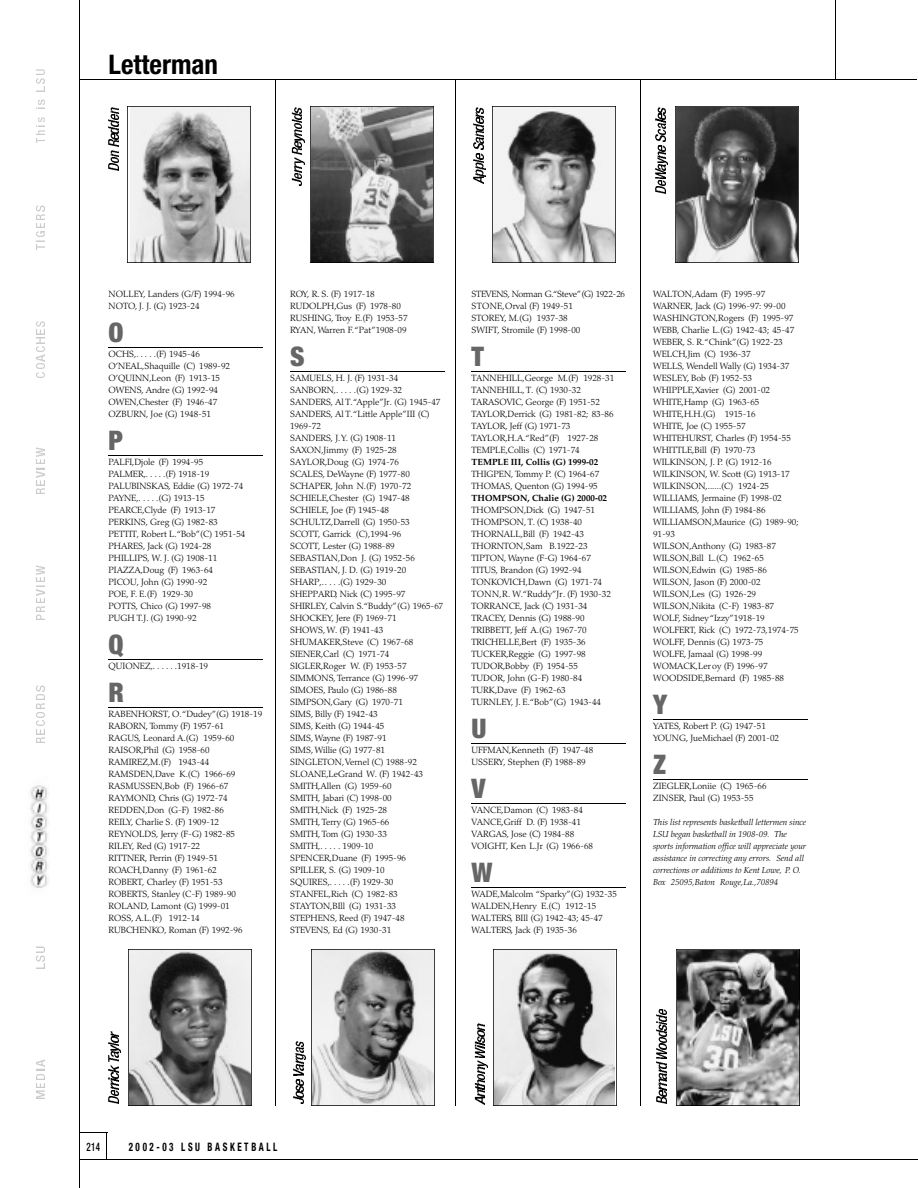
<style>
.page{position:relative;width:918px;height:1188px;background:#fff}
.page>*{position:absolute;margin:0;border:0;box-sizing:border-box;transform-origin:0 0}
.t1{font:900 condensed 27px "Helvetica Neue";color:#666}
.t2{font:700 condensed 27px "Helvetica Neue";color:#000}
.t3{font:700 condensed 11.7px "Helvetica Neue";letter-spacing:.275em;color:#000;scale:.77 1}
.t4{font:500 condensed 11.7px "Helvetica Neue";color:#000;scale:.77 1}
.t5{font:300 9px/12px "Palatino";color:#000}
.t6{font:700 9px "Palatino";color:#000}
.t7{font:italic 300 8.7px/12px "Palatino";color:#000}
</style>
<div class="page">
<img style="left:30px;top:785px;width:18px;height:103px">
<svg style="left:36px;top:1059px;width:9px;height:39px"></svg>
<svg style="left:36px;top:947px;width:9px;height:21px"></svg>
<svg style="left:36px;top:686px;width:9px;height:57px"></svg>
<svg style="left:36px;top:565px;width:9px;height:55px"></svg>
<svg style="left:36px;top:448px;width:9px;height:46px"></svg>
<svg style="left:36px;top:321px;width:9px;height:57px"></svg>
<svg style="left:36px;top:206px;width:9px;height:44px"></svg>
<svg style="left:36px;top:117px;width:9px;height:26px"></svg>
<svg style="left:36px;top:99px;width:9px;height:10px"></svg>
<svg style="left:36px;top:69px;width:9px;height:22px"></svg>
<hr style="left:80px;top:0;width:1px;height:1188px;background:#000">
<hr style="left:80px;top:80px;width:837px;height:1px;background:#000">
<hr style="left:80px;top:1160px;width:837px;height:1px;background:#000">
<svg style="left:80px;top:1132px;width:27px;height:28px"></svg>
<hr style="left:836px;top:0;width:1px;height:80px;background:#000">
<hr style="left:108px;top:347px;width:155px;height:1px;background:#000">
<hr style="left:108px;top:455px;width:155px;height:1px;background:#000">
<hr style="left:108px;top:659px;width:155px;height:1px;background:#000">
<hr style="left:108px;top:707px;width:155px;height:1px;background:#000">
<hr style="left:290px;top:371px;width:154px;height:1px;background:#000">
<hr style="left:471px;top:371px;width:155px;height:1px;background:#000">
<hr style="left:471px;top:743px;width:155px;height:1px;background:#000">
<hr style="left:471px;top:803px;width:155px;height:1px;background:#000">
<hr style="left:471px;top:887px;width:155px;height:1px;background:#000">
<hr style="left:653px;top:719px;width:154px;height:1px;background:#000">
<hr style="left:653px;top:779px;width:154px;height:1px;background:#000">
<img style="left:127px;top:107px;width:123px;height:156px">
<svg style="left:108px;top:107px;width:10px;height:64px"></svg>
<img style="left:310px;top:107px;width:124px;height:156px">
<img style="left:291px;top:165px;width:11px;height:20px">
<img style="left:294px;top:158px;width:10px;height:7px">
<img style="left:291px;top:142px;width:11px;height:13px">
<img style="left:294px;top:136px;width:10px;height:6px">
<img style="left:291px;top:107px;width:11px;height:29px">
<img style="left:492px;top:107px;width:123px;height:156px">
<svg style="left:473px;top:176px;width:10px;height:8px"></svg>
<img style="left:475px;top:163px;width:11px;height:13px">
<svg style="left:473px;top:107px;width:10px;height:56px"></svg>
<img style="left:675px;top:107px;width:123px;height:156px">
<svg style="left:655px;top:165px;width:10px;height:29px"></svg>
<img style="left:657px;top:157px;width:11px;height:8px">
<svg style="left:655px;top:107px;width:10px;height:51px"></svg>
<img style="left:129px;top:950px;width:123px;height:156px">
<svg style="left:108px;top:1052px;width:10px;height:52px"></svg>
<img style="left:110px;top:1045px;width:10px;height:7px">
<svg style="left:108px;top:1031px;width:10px;height:15px"></svg>
<img style="left:311px;top:950px;width:123px;height:156px">
<svg style="left:293px;top:1060px;width:10px;height:44px"></svg>
<img style="left:295px;top:1053px;width:11px;height:7px">
<svg style="left:295px;top:1041px;width:8px;height:12px"></svg>
<img style="left:494px;top:950px;width:123px;height:156px">
<img style="left:474px;top:1068px;width:11px;height:36px">
<img style="left:477px;top:1060px;width:10px;height:8px">
<img style="left:474px;top:1024px;width:11px;height:33px">
<img style="left:677px;top:950px;width:123px;height:156px">
<svg style="left:656px;top:1009px;width:10px;height:95px"></svg>
<hr style="left:275px;top:80px;width:1px;height:1026px;background:#000">
<hr style="left:455px;top:80px;width:1px;height:1026px;background:#000">
<hr style="left:640px;top:80px;width:1px;height:1026px;background:#000">
<h1 class="t2" style="left:109px;top:54px;width:111px">Letterman</h1>
<p class="t5" style="left:109px;top:289px;width:128px">NOLLEY, Landers (G/F) 1994-96<br>NOTO, J. J. (G) 1923-24</p>
<h1 class="t1" style="left:109px;top:323px;width:17px">O</h1>
<p class="t5" style="left:109px;top:349px;width:123px">OCHS,. . . . .(F) 1945-46<br>O’NEAL,Shaquille (C) 1989-92<br>O’QUINN,Leon (F) 1913-15<br>OWENS, Andre (G) 1992-94<br>OWEN,Chester (F) 1946-47<br>OZBURN, Joe (G) 1948-51</p>
<h1 class="t1" style="left:109px;top:431px;width:16px">P</h1>
<p class="t5" style="left:109px;top:457px;width:138px">PALFI,Djole (F) 1994-95<br>PALMER,. . . . .(F) 1918-19<br>PALUBINSKAS, Eddie (G) 1972-74<br>PAYNE,. . . . .(G) 1913-15<br>PEARCE,Clyde (F) 1913-17<br>PERKINS, Greg (G) 1982-83<br>PETTIT, Robert L.“Bob”(C) 1951-54<br>PHARES, Jack (G) 1924-28<br>PHILLIPS, W. J. (G) 1908-11<br>PIAZZA,Doug (F) 1963-64<br>PICOU, John (G) 1990-92<br>POE, F. E.(F) 1929-30<br>POTTS, Chico (G) 1997-98<br>PUGH T.J. (G) 1990-92</p>
<h1 class="t1" style="left:109px;top:635px;width:17px">Q</h1>
<p class="t5" style="left:109px;top:661px;width:101px">QUIONEZ,. . . . . .1918-19</p>
<h1 class="t1" style="left:109px;top:683px;width:17px">R</h1>
<p class="t5" style="left:109px;top:709px;width:155px">RABENHORST, O.“Dudey”(G) 1918-19<br>RABORN, Tommy (F) 1957-61<br>RAGUS, Leonard A.(G) 1959-60<br>RAISOR,Phil (G) 1958-60<br>RAMIREZ,M.(F) 1943-44<br>RAMSDEN,Dave K.(C) 1966-69<br>RASMUSSEN,Bob (F) 1966-67<br>RAYMOND, Chris (G) 1972-74<br>REDDEN,Don (G-F) 1982-86<br>REILY, Charlie S. (F) 1909-12<br>REYNOLDS, Jerry (F-G) 1982-85<br>RILEY, Red (G) 1917-22<br>RITTNER, Perrin (F) 1949-51<br>ROACH,Danny (F) 1961-62<br>ROBERT, Charley (F) 1951-53<br>ROBERTS, Stanley (C-F) 1989-90<br>ROLAND, Lamont (G) 1999-01<br>ROSS, A.L.(F) 1912-14<br>RUBCHENKO, Roman (F) 1992-96</p>
<p class="t5" style="left:290px;top:289px;width:119px">ROY, R. S. (F) 1917-18<br>RUDOLPH,Gus (F) 1978-80<br>RUSHING, Troy E.(F) 1953-57<br>RYAN, Warren F.“Pat”1908-09</p>
<h1 class="t1" style="left:290px;top:347px;width:16px">S</h1>
<p class="t5" style="left:290px;top:373px;width:155px">SAMUELS, H. J. (F) 1931-34<br>SANBORN,. . . . .(G) 1929-32<br>SANDERS, Al T.“Apple”Jr. (G) 1945-47<br>SANDERS, Al T.“Little Apple”III (C)<br>1969-72<br>SANDERS, J.Y. (G) 1908-11<br>SAXON,Jimmy (F) 1925-28<br>SAYLOR,Doug (G) 1974-76<br>SCALES, DeWayne (F) 1977-80<br>SCHAPER, John N.(F) 1970-72<br>SCHIELE,Chester (G) 1947-48<br>SCHIELE, Joe (F) 1945-48<br>SCHULTZ,Darrell (G) 1950-53<br>SCOTT, Garrick (C),1994-96<br>SCOTT, Lester (G) 1988-89<br>SEBASTIAN,Don J. (G) 1952-56<br>SEBASTIAN, J. D. (G) 1919-20<br>SHARP,.. . . .(G) 1929-30<br>SHEPPARD, Nick (C) 1995-97<br>S H I R L E Y, Calvin S.“ B u d dy ”(G) 1965-67<br>SHOCKEY, Jere (F) 1969-71<br>SHOWS, W. (F) 1941-43<br>SHUMAKER,Steve (C) 1967-68<br>SIENER,Carl (C) 1971-74<br>SIGLER,Roger W. (F) 1953-57<br>SIMMONS, Terrance (G) 1996-97<br>SIMOES, Paulo (G) 1986-88<br>SIMPSON,Gary (G) 1970-71<br>SIMS, Billy (F) 1942-43<br>SIMS, Keith (G) 1944-45<br>SIMS, Wayne (F) 1987-91<br>SIMS, Willie (G) 1977-81<br>SINGLETON,Vernel (C) 1988-92<br>SLOANE,LeGrand W. (F) 1942-43<br>SMITH,Allen (G) 1959-60<br>SMITH, Jabari (C) 1998-00<br>SMITH,Nick (F) 1925-28<br>SMITH, Terry (G) 1965-66<br>SMITH, Tom (G) 1930-33<br>SMITH,. . . . . 1909-10<br>SPENCER,Duane (F) 1995-96<br>SPILLER, S. (G) 1909-10<br>SQUIRES,. . . . .(F) 1929-30<br>STANFEL,Rich (C) 1982-83<br>STAYTON,BIll (G) 1931-33<br>STEPHENS, Reed (F) 1947-48<br>STEVENS, Ed (G) 1930-31</p>
<p class="t5" style="left:472px;top:289px;width:155px">S T E V E N S, Norman G.“ S t ev e ”(G) 1922-26<br>STONE,Orval (F) 1949-51<br>STOREY, M.(G) 1937-38<br>SWIFT, Stromile (F) 1998-00</p>
<h1 class="t1" style="left:472px;top:347px;width:14px">T</h1>
<p class="t5" style="left:472px;top:373px;width:144px">TANNEHILL,George M.(F) 1928-31<br>TANNEHILL, T. (C) 1930-32<br>TARASOVIC, George (F) 1951-52<br>TAYLOR,Derrick (G) 1981-82; 83-86<br>TAYLOR, Jeff (G) 1971-73<br>TAYLOR,H.A.“Red”(F) 1927-28<br>TEMPLE,Collis (C) 1971-74</p>
<p class="t6" style="left:472px;top:458px;width:128px">TEMPLE III, Collis (G) 1999-02</p>
<p class="t5" style="left:472px;top:469px;width:129px">THIGPEN, Tommy P. (C) 1964-67<br>THOMAS, Quenton (G) 1994-95</p>
<p class="t6" style="left:472px;top:494px;width:137px">THOMPSON, Chalie (G) 2000-02</p>
<p class="t5" style="left:472px;top:505px;width:141px">THOMPSON,Dick (G) 1947-51<br>THOMPSON, T. (C) 1938-40<br>THORNALL,Bill (F) 1942-43<br>THORNTON,Sam B.1922-23<br>TIPTON, Wayne (F-G) 1964-67<br>TITUS, Brandon (G) 1992-94<br>TONKOVICH,Dawn (G) 1971-74<br>TONN,R. W.“Ruddy”Jr. (F) 1930-32<br>TORRANCE, Jack (C) 1931-34<br>TRACEY, Dennis (G) 1988-90<br>TRIBBETT, Jeff A.(G) 1967-70<br>TRICHELLE,Bert (F) 1935-36<br>TUCKER,Reggie (G) 1997-98<br>TUDOR,Bobby (F) 1954-55<br>TUDOR, John (G-F) 1980-84<br>TURK,Dave (F) 1962-63<br>TURNLEY, J. E.“Bob”(G) 1943-44</p>
<h1 class="t1" style="left:472px;top:719px;width:17px">U</h1>
<p class="t5" style="left:472px;top:745px;width:123px">UFFMAN,Kenneth (F) 1947-48<br>USSERY, Stephen (F) 1988-89</p>
<h1 class="t1" style="left:472px;top:779px;width:16px">V</h1>
<p class="t5" style="left:472px;top:805px;width:123px">VANCE,Damon (C) 1983-84<br>VANCE,Griff D. (F) 1938-41<br>VARGAS, Jose (C) 1984-88<br>VOIGHT, Ken L.Jr (G) 1966-68</p>
<h1 class="t1" style="left:472px;top:863px;width:23px">W</h1>
<p class="t5" style="left:472px;top:889px;width:147px">WADE,Malcolm “Sparky”(G) 1932-35<br>WALDEN,Henry E.(C) 1912-15<br>WALTERS, BIll (G) 1942-43; 45-47<br>WALTERS, Jack (F) 1935-36</p>
<p class="t5" style="left:653px;top:289px;width:147px">WALTON,Adam (F) 1995-97<br>WARNER, Jack (G) 1996-97: 99-00<br>WASHINGTON,Rogers (F) 1995-97<br>WEBB, Charlie L.(G) 1942-43; 45-47<br>WEBER, S. R.“Chink”(G) 1922-23<br>WELCH,Jim (C) 1936-37<br>WELLS, Wendell Wally (G) 1934-37<br>WESLEY, Bob (F) 1952-53<br>WHIPPLE,Xavier (G) 2001-02<br>WHITE,Hamp (G) 1963-65<br>WHITE,H.H.(G) 1915-16<br>WHITE, Joe (C) 1955-57<br>WHITEHURST, Charles (F) 1954-55<br>WHITTLE,Bill (F) 1970-73<br>WILKINSON, J. P. (G) 1912-16<br>WILKINSON, W. Scott (G) 1913-17<br>WILKINSON,......(C) 1924-25<br>WILLIAMS, Jermaine (F) 1998-02<br>WILLIAMS, John (F) 1984-86<br>WILLIAMSON,Maurice (G) 1989-90;<br>91-93<br>WILSON,Anthony (G) 1983-87<br>WILSON,Bill L.(C) 1962-65<br>WILSON,Edwin (G) 1985-86<br>WILSON, Jason (F) 2000-02<br>WILSON,Les (G) 1926-29<br>WILSON,Nikita (C-F) 1983-87<br>WOLF, Sidney“Izzy”1918-19<br>WOLFERT, Rick (C) 1972-73,1974-75<br>WOLFF, Dennis (G) 1973-75<br>WOLFE, Jamaal (G) 1998-99<br>WOMACK,Ler oy (F) 1996-97<br>WOODSIDE,Bernard (F) 1985-88</p>
<h1 class="t1" style="left:653px;top:695px;width:16px">Y</h1>
<p class="t5" style="left:653px;top:721px;width:127px">YATES, Robert P. (G) 1947-51<br>YOUNG, JueMichael (F) 2001-02</p>
<h1 class="t1" style="left:653px;top:755px;width:14px">Z</h1>
<p class="t5" style="left:653px;top:781px;width:115px">ZIEGLER,Loniie (C) 1965-66<br>ZINSER, Paul (G) 1953-55</p>
<p class="t7" style="left:653px;top:817px;width:155px">This list represents basketball lettermen since LSU began basketball in 1908-09. The sports information office will appreciate your assistance in correcting any errors. Send all corrections or additions to Kent Lowe, P. O.<br>Box 25095,Baton Rouge,La.,70894</p>
<p class="t4" style="left:86px;top:1143px;width:19px">2 1 4</p>
<p class="t3" style="left:129px;top:1143px;width:194px">2002-03 LSU BASKETBALL</p>
</div>
